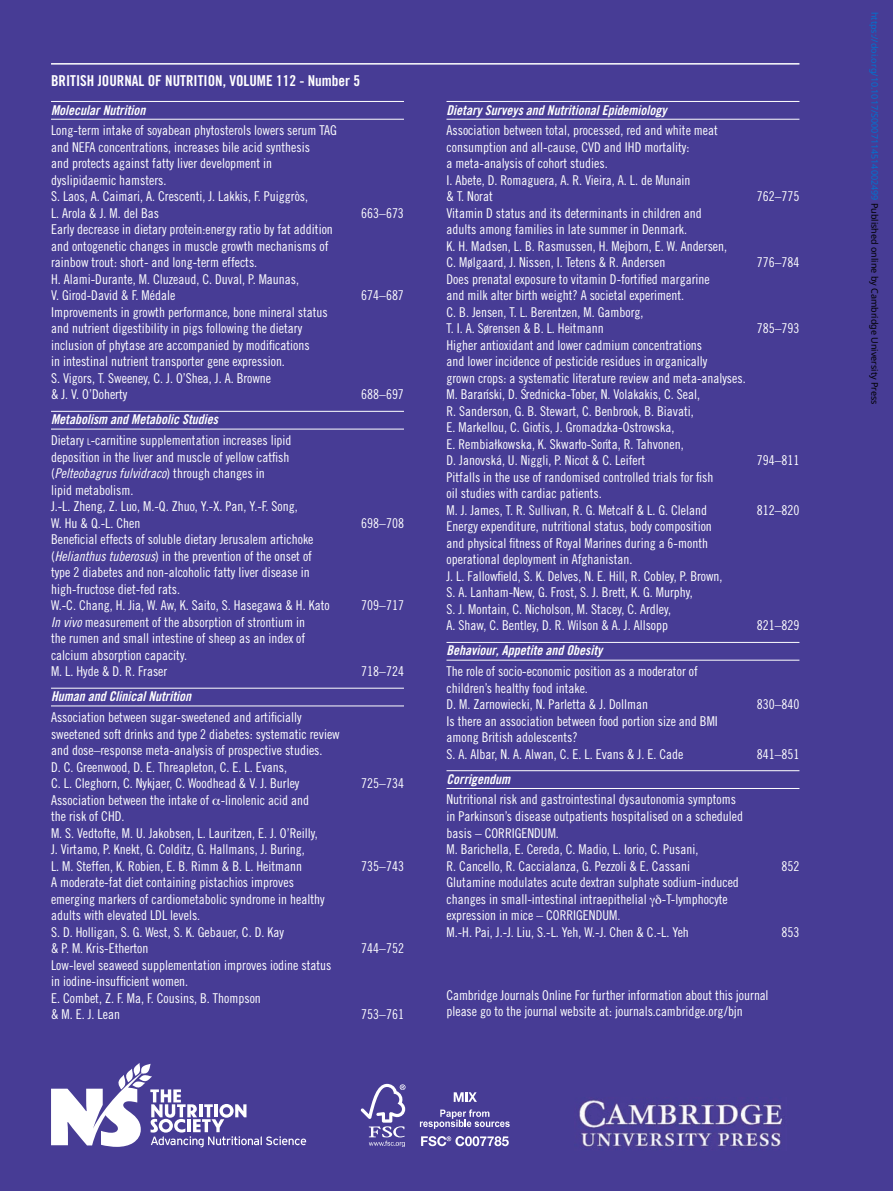
<style>
.page{position:relative;width:893px;height:1191px;background:#473c95}
.page>*{position:absolute;margin:0;border:0;box-sizing:border-box;transform-origin:0 0}
.t1{font:15px "Trade Gothic Bold Cond Twenty";color:#fff}
.t2{font:13.5px/16.5px "Trade Gothic Cond Eighteen";color:#fff}
.t3{font:13.5px "Trade Gothic Bold Cond Twenty Obl";color:#fff}
.t4{font:13.5px "Trade Gothic Cond Eighteen Obl";color:#fff}
.t5{font:9px "Noto Sans";color:#0172cf}
.s1{font-size:9.45px}
.s2{font-family:"Trade Gothic Cond Eighteen"}
.s3{font-family:"Trade Gothic Cond Eighteen Obl"}
.s4{color:#000}
</style>
<div class="page">
<hr style="left:51px;top:101px;width:353px;height:1px;background:#fff">
<hr style="left:51px;top:119px;width:353px;height:1px;background:#fff">
<hr style="left:51px;top:411px;width:353px;height:1px;background:#fff">
<hr style="left:51px;top:429px;width:353px;height:1px;background:#fff">
<hr style="left:51px;top:688px;width:353px;height:1px;background:#fff">
<hr style="left:51px;top:705px;width:353px;height:1px;background:#fff">
<hr style="left:446px;top:101px;width:353px;height:1px;background:#fff">
<hr style="left:446px;top:119px;width:353px;height:1px;background:#fff">
<hr style="left:446px;top:642px;width:353px;height:1px;background:#fff">
<hr style="left:446px;top:660px;width:353px;height:1px;background:#fff">
<hr style="left:446px;top:770px;width:353px;height:1px;background:#fff">
<hr style="left:446px;top:788px;width:353px;height:1px;background:#fff">
<hr style="left:51px;top:63px;width:748px;height:2px;background:#fff">
<img style="left:579px;top:1100px;width:204px;height:47px">
<svg style="left:51px;top:1063px;width:255px;height:84px"></svg>
<svg style="left:454px;top:1092px;width:23px;height:10px"></svg>
<svg style="left:420px;top:1109px;width:89px;height:20px"></svg>
<svg style="left:421px;top:1136px;width:88px;height:10px"></svg>
<svg style="left:361px;top:1083px;width:45px;height:63px"></svg>
<p class="t1" style="left:51px;top:71px;width:311px">BRITISH JOURNAL OF NUTRITION, VOLUME 112 - Number 5</p>
<p class="t3" style="left:51px;top:102px;width:96px">Molecular Nutrition</p>
<p class="t2" style="left:51px;top:122px;width:287px">Long-term intake of soyabean phytosterols lowers serum TAG and NEFA concentrations, increases bile acid synthesis<br>and protects against fatty liver development in dyslipidaemic hamsters.<br>S. Laos, A. Caimari, A. Crescenti, J. Lakkis, F. Puiggròs,<br>L. Arola &amp; J. M. del Bas</p>
<p class="t2" style="left:51px;top:221px;width:283px">Early decrease in dietary protein:energy ratio by fat addition and ontogenetic changes in muscle growth mechanisms of rainbow trout: short- and long-term effects.<br>H. Alami-Durante, M. Cluzeaud, C. Duval, P. Maunas,<br>V. Girod-David &amp; F. Médale</p>
<p class="t2" style="left:51px;top:304px;width:278px">Improvements in growth performance, bone mineral status and nutrient digestibility in pigs following the dietary inclusion of phytase are accompanied by modifications<br>in intestinal nutrient transporter gene expression.<br>S. Vigors, T. Sweeney, C. J. O’Shea, J. A. Browne<br>&amp; J. V. O’Doherty</p>
<p class="t3" style="left:51px;top:411px;width:169px">Metabolism and Metabolic Studies</p>
<p class="t2" style="left:51px;top:432px;width:242px">Dietary <span class="s1">l</span>-carnitine supplementation increases lipid deposition in the liver and muscle of yellow catfish</p>
<p class="t4" style="left:51px;top:465px;width:215px"><span class="s2">(</span>Pelteobagrus fulvidraco<span class="s2">) through changes in</span></p>
<p class="t2" style="left:51px;top:481px;width:248px">lipid metabolism.<br>J.-L. Zheng, Z. Luo, M.-Q. Zhuo, Y.-X. Pan, Y.-F. Song,<br>W. Hu &amp; Q.-L. Chen</p>
<p class="t2" style="left:51px;top:531px;width:280px">Beneficial effects of soluble dietary Jerusalem artichoke (<span class="s3">Helianthus tuberosus</span>) in the prevention of the onset of type 2 diabetes and non-alcoholic fatty liver disease in high-fructose diet-fed rats.<br>W.-C. Chang, H. Jia, W. Aw, K. Saito, S. Hasegawa &amp; H. Kato</p>
<p class="t2" style="left:51px;top:613px;width:256px"><span class="s3">In vivo</span> measurement of the absorption of strontium in the rumen and small intestine of sheep as an index of calcium absorption capacity.<br>M. L. Hyde &amp; D. R. Fraser</p>
<p class="t3" style="left:51px;top:688px;width:142px">Human and Clinical Nutrition</p>
<p class="t2" style="left:51px;top:709px;width:290px">Association between sugar-sweetened and artificially sweetened soft drinks and type 2 diabetes: systematic review and dose–response meta-analysis of prospective studies.<br>D. C. Greenwood, D. E. Threapleton, C. E. L. Evans,<br>C. L. Cleghorn, C. Nykjaer, C. Woodhead &amp; V. J. Burley</p>
<p class="t2" style="left:51px;top:791px;width:268px">Association between the intake of -linolenic acid and the risk of CHD.<br>M. S. Vedtofte, M. U. Jakobsen, L. Lauritzen, E. J. O’Reilly, J. Virtamo, P. Knekt, G. Colditz, G. Hallmans, J. Buring,<br>L. M. Steffen, K. Robien, E. B. Rimm &amp; B. L. Heitmann</p>
<p class="t2" style="left:51px;top:874px;width:275px">A moderate-fat diet containing pistachios improves emerging markers of cardiometabolic syndrome in healthy adults with elevated LDL levels.<br>S. D. Holligan, S. G. West, S. K. Gebauer, C. D. Kay<br>&amp; P. M. Kris-Etherton</p>
<p class="t2" style="left:51px;top:956px;width:282px">Low-level seaweed supplementation improves iodine status in iodine-insufficient women.<br>E. Combet, Z. F. Ma, F. Cousins, B. Thompson<br>&amp; M. E. J. Lean</p>
<p class="t2" style="left:361px;top:205px;width:44px">663–673</p>
<p class="t2" style="left:361px;top:287px;width:44px">674–687</p>
<p class="t2" style="left:361px;top:386px;width:44px">688–697</p>
<p class="t2" style="left:361px;top:514px;width:44px">698–708</p>
<p class="t2" style="left:361px;top:597px;width:44px">709–717</p>
<p class="t2" style="left:361px;top:663px;width:44px">718–724</p>
<p class="t2" style="left:361px;top:775px;width:44px">725–734</p>
<p class="t2" style="left:361px;top:857px;width:44px">735–743</p>
<p class="t2" style="left:361px;top:940px;width:44px">744–752</p>
<p class="t2" style="left:361px;top:1006px;width:44px">753–761</p>
<p class="t3" style="left:446px;top:102px;width:222px">Dietary Surveys and Nutritional Epidemiology</p>
<p class="t2" style="left:446px;top:122px;width:273px">Association between total, processed, red and white meat consumption and all-cause, CVD and IHD mortality:<br>a meta-analysis of cohort studies.<br>I. Abete, D. Romaguera, A. R. Vieira, A. L. de Munain<br>&amp; T. Norat</p>
<p class="t2" style="left:446px;top:205px;width:282px">Vitamin D status and its determinants in children and adults among families in late summer in Denmark.<br>K. H. Madsen, L. B. Rasmussen, H. Mejborn, E. W. Andersen, C. Mølgaard, J. Nissen, I. Tetens &amp; R. Andersen</p>
<p class="t2" style="left:446px;top:271px;width:265px">Does prenatal exposure to vitamin D-fortified margarine and milk alter birth weight? A societal experiment.<br>C. B. Jensen, T. L. Berentzen, M. Gamborg,<br>T. I. A. Sørensen &amp; B. L. Heitmann</p>
<p class="t2" style="left:446px;top:337px;width:301px">Higher antioxidant and lower cadmium concentrations<br>and lower incidence of pesticide residues in organically<br>grown crops: a systematic literature review and meta-analyses.<br>M. Baran´ski, D. S´rednicka-Tober, N. Volakakis, C. Seal,<br>R. Sanderson, G. B. Stewart, C. Benbrook, B. Biavati,<br>E. Markellou, C. Giotis, J. Gromadzka-Ostrowska,<br>E. Rembiałkowska, K. Skwarło-Son´ta, R. Tahvonen,<br>D. Janovská, U. Niggli, P. Nicot &amp; C. Leifert</p>
<p class="t2" style="left:446px;top:469px;width:268px">Pitfalls in the use of randomised controlled trials for fish oil studies with cardiac patients.<br>M. J. James, T. R. Sullivan, R. G. Metcalf &amp; L. G. Cleland</p>
<p class="t2" style="left:446px;top:518px;width:278px">Energy expenditure, nutritional status, body composition and physical fitness of Royal Marines during a 6-month operational deployment in Afghanistan.<br>J. L. Fallowfield, S. K. Delves, N. E. Hill, R. Cobley, P. Brown, S. A. Lanham-New, G. Frost, S. J. Brett, K. G. Murphy,<br>S. J. Montain, C. Nicholson, M. Stacey, C. Ardley,<br>A. Shaw, C. Bentley, D. R. Wilson &amp; A. J. Allsopp</p>
<p class="t3" style="left:446px;top:642px;width:157px">Behaviour, Appetite and Obesity</p>
<p class="t2" style="left:446px;top:663px;width:253px">The role of socio-economic position as a moderator of children’s healthy food intake.<br>D. M. Zarnowiecki, N. Parletta &amp; J. Dollman</p>
<p class="t2" style="left:446px;top:712px;width:273px">Is there an association between food portion size and BMI among British adolescents?<br>S. A. Albar, N. A. Alwan, C. E. L. Evans &amp; J. E. Cade</p>
<p class="t3" style="left:446px;top:770px;width:65px">Corrigendum</p>
<p class="t2" style="left:446px;top:791px;width:298px">Nutritional risk and gastrointestinal dysautonomia symptoms in Parkinson’s disease outpatients hospitalised on a scheduled basis – CORRIGENDUM.<br>M. Barichella, E. Cereda, C. Madio, L. Iorio, C. Pusani,<br>R. Cancello, R. Caccialanza, G. Pezzoli &amp; E. Cassani</p>
<p class="t2" style="left:446px;top:873px;width:294px">Glutamine modulates acute dextran sulphate sodium-induced changes in small-intestinal intraepithelial -T-lymphocyte expression in mice – CORRIGENDUM.<br>M.-H. Pai, J.-J. Liu, S.-L. Yeh, W.-J. Chen &amp; C.-L. Yeh</p>
<p class="t2" style="left:757px;top:188px;width:44px">762–775</p>
<p class="t2" style="left:757px;top:254px;width:44px">776–784</p>
<p class="t2" style="left:757px;top:320px;width:44px">785–793</p>
<p class="t2" style="left:757px;top:452px;width:44px">794–811</p>
<p class="t2" style="left:757px;top:502px;width:44px">812–820</p>
<p class="t2" style="left:757px;top:617px;width:44px">821–829</p>
<p class="t2" style="left:757px;top:696px;width:44px">830–840</p>
<p class="t2" style="left:757px;top:745px;width:44px">841–851</p>
<p class="t2" style="left:781px;top:857px;width:19px">852</p>
<p class="t2" style="left:781px;top:923px;width:19px">853</p>
<p class="t2" style="left:446px;top:986px;width:324px">Cambridge Journals Online For further information about this journal please go to the journal website at: journals.cambridge.org/bjn</p>
<p class="t5" style="left:881px;top:12px;width:394px;rotate:90deg">https://doi.org/10.1017/S0007114514002499 <span class="s4">Published online by Cambridge University Press</span></p>
</div>
